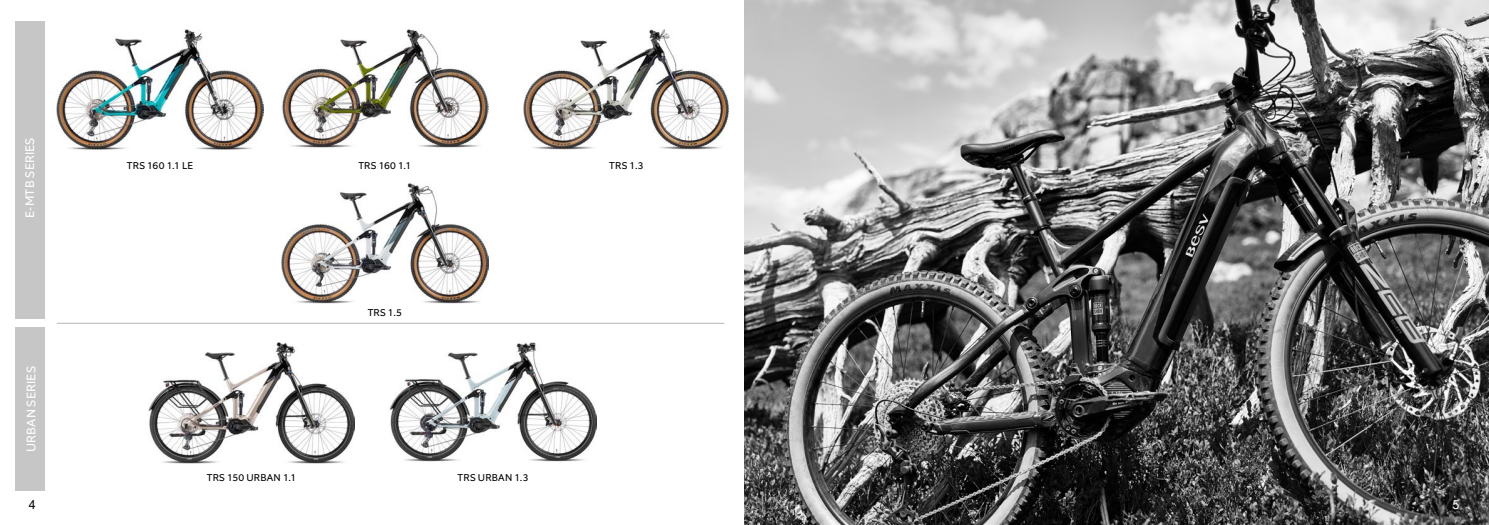
<style>
.page{position:relative;width:1489px;height:525px;background:#fff}
.page>*{position:absolute;margin:0;border:0;box-sizing:border-box;transform-origin:0 0}
.t1{font:12.5px "Equip";letter-spacing:.015em;color:#fff}
.t2{font:12.5px "Arial";color:#000}
.t3{font:12.5px "Arial";color:#fff}
.t4{font:10px "Equip";letter-spacing:.025em;color:#000}
</style>
<div class="page">
<div style="left:15px;top:21px;width:30px;height:298px;background:#c6c6c6"></div>
<div style="left:15px;top:327px;width:30px;height:163px;background:#c6c6c6"></div>
<img style="left:57px;top:30px;width:206px;height:120px">
<img style="left:281px;top:30px;width:207px;height:118px">
<img style="left:523px;top:30px;width:206px;height:120px">
<img style="left:148px;top:342px;width:207px;height:121px">
<img style="left:390px;top:342px;width:206px;height:120px">
<img style="left:281px;top:184px;width:207px;height:119px">
<hr style="left:57px;top:322px;width:667px;height:2px;background:#c6c6c6">
<img style="left:744px;top:0;width:744px;height:524px">
<p class="t1" style="left:22px;top:218px;width:82px;rotate:-90deg">E-MTB SERIES</p>
<p class="t1" style="left:23px;top:451px;width:87px;rotate:-90deg">URBAN SERIES</p>
<p class="t4" style="left:127px;top:159px;width:68px">TRS 160 1.1 LE</p>
<p class="t4" style="left:358px;top:159px;width:54px">TRS 160 1.1</p>
<p class="t4" style="left:609px;top:159px;width:36px">TRS 1.3</p>
<p class="t4" style="left:367px;top:306px;width:36px">TRS 1.5</p>
<p class="t4" style="left:207px;top:471px;width:91px">TRS 150 URBAN 1.1</p>
<p class="t4" style="left:457px;top:471px;width:72px">TRS URBAN 1.3</p>
<p class="t2" style="left:29px;top:495px;width:8px">4</p>
<p class="t3" style="left:1452px;top:495px;width:8px">5</p>
</div>
